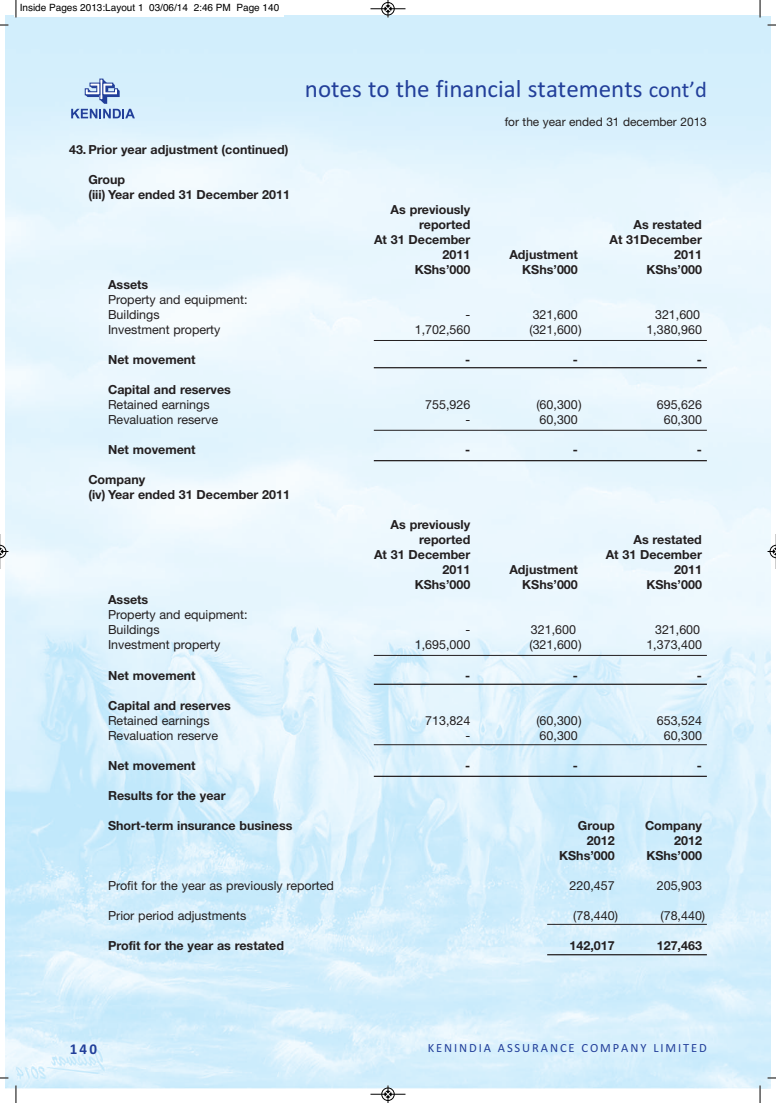
<style>
.page{position:relative;width:776px;height:1103px;background:#fff}
.page>*{position:absolute;margin:0;border:0;box-sizing:border-box;transform-origin:0 0}
.t1{font:25px "Calibri";color:#223f9a}
.t2{font:700 15px "Calibri";color:#223f9a}
.t3{font:700 12.5px/15px "Helvetica Neue";color:#231f20}
.t4{font:12.5px/15px "Helvetica Neue";color:#231f20}
.t5{font:12.5px "Calibri";letter-spacing:.15em;color:#223f9a}
.t6{font:11.88px "Helvetica Neue";color:#231f20}
.t7{font:10px "Helvetica";color:#000}
.s1{font-size:22.5px}
</style>
<div class="page">
<img style="left:6px;top:15px;width:765px;height:1073px">
<svg style="left:71px;top:79px;width:64px;height:39px;background:#adc6e4"></svg>
<hr style="left:374px;top:430px;width:333px;height:1px;background:#231f20">
<hr style="left:374px;top:460px;width:333px;height:1px;background:#231f20">
<hr style="left:374px;top:340px;width:333px;height:1px;background:#231f20">
<hr style="left:374px;top:744px;width:333px;height:1px;background:#231f20">
<hr style="left:374px;top:775px;width:333px;height:2px;background:#231f20">
<hr style="left:374px;top:655px;width:333px;height:1px;background:#231f20">
<hr style="left:374px;top:683px;width:333px;height:2px;background:#231f20">
<hr style="left:547px;top:924px;width:160px;height:1px;background:#231f20">
<hr style="left:547px;top:954px;width:160px;height:1px;background:#231f20">
<hr style="left:374px;top:367px;width:333px;height:1px;background:#231f20">
<div style="left:15px;top:0;width:269px;height:16px;background:#fff"></div>
<svg style="left:16px;top:0;width:1px;height:18px"></svg>
<svg style="left:760px;top:0;width:1px;height:18px"></svg>
<svg style="left:16px;top:1085px;width:1px;height:17px"></svg>
<svg style="left:760px;top:1085px;width:1px;height:17px"></svg>
<div style="left:381px;top:2px;width:14px;height:13px;border:1px solid #fff;border-radius:50%"></div>
<hr style="left:370px;top:9px;width:35px;height:1px;background:#000">
<div style="left:382px;top:2px;width:12px;height:13px;border:1px solid #000;border-radius:50%"></div>
<svg style="left:385px;top:0;width:6px;height:18px"></svg>
<div style="left:381px;top:1087px;width:14px;height:13px;border:1px solid #fff;border-radius:50%"></div>
<hr style="left:370px;top:1093px;width:35px;height:1px;background:#000">
<div style="left:382px;top:1087px;width:12px;height:13px;border:1px solid #000;border-radius:50%"></div>
<svg style="left:385px;top:1085px;width:6px;height:17px"></svg>
<hr style="left:0;top:534px;width:1px;height:35px;background:#000">
<svg style="left:0;top:545px;width:8px;height:13px"></svg>
<hr style="left:775px;top:534px;width:1px;height:35px;background:#000">
<svg style="left:768px;top:545px;width:8px;height:13px"></svg>
<p class="t7" style="left:20px;top:4px;width:261px">Inside Pages 2013:Layout 1 03/06/14 2:46 PM Page 140</p>
<p class="t3" style="left:69px;top:143px;width:221px">43. Prior year adjustment (continued)</p>
<p class="t3" style="left:88px;top:173px;width:203px">Group<br>(iii) Year ended 31 December 2011</p>
<p class="t3" style="left:108px;top:278px;width:42px">Assets</p>
<p class="t4" style="left:108px;top:293px;width:141px">Property and equipment:<br>Buildings</p>
<h1 class="t1" style="left:305px;top:80px;width:403px">notes to the financial statements <span class="s1">cont’d</span></h1>
<p class="t6" style="left:505px;top:117px;width:204px">for the year ended 31 december 2013</p>
<p class="t3" style="left:391px;top:203px;width:81px;text-align:right">As previously reported</p>
<p class="t3" style="left:634px;top:218px;width:70px">As restated</p>
<p class="t3" style="left:374px;top:233px;width:98px">At 31 December</p>
<p class="t3" style="left:609px;top:233px;width:94px">At 31December</p>
<p class="t3" style="left:443px;top:248px;width:29px">2011</p>
<p class="t3" style="left:509px;top:248px;width:70px">Adjustment</p>
<p class="t3" style="left:674px;top:248px;width:29px">2011</p>
<p class="t3" style="left:415px;top:263px;width:57px">KShs’000</p>
<p class="t3" style="left:522px;top:263px;width:57px">KShs’000</p>
<p class="t3" style="left:646px;top:263px;width:57px">KShs’000</p>
<p class="t4" style="left:465px;top:308px;width:6px">-</p>
<p class="t4" style="left:533px;top:308px;width:47px">321,600</p>
<p class="t4" style="left:655px;top:308px;width:47px">321,600</p>
<p class="t4" style="left:108px;top:323px;width:114px">Investment property</p>
<p class="t4" style="left:415px;top:323px;width:57px">1,702,560</p>
<p class="t4" style="left:529px;top:323px;width:54px">(321,600)</p>
<p class="t4" style="left:646px;top:323px;width:57px">1,380,960</p>
<p class="t3" style="left:108px;top:353px;width:89px">Net movement</p>
<p class="t3" style="left:465px;top:353px;width:7px">-</p>
<p class="t3" style="left:573px;top:353px;width:7px">-</p>
<p class="t3" style="left:697px;top:353px;width:7px">-</p>
<p class="t3" style="left:108px;top:383px;width:124px">Capital and reserves</p>
<p class="t4" style="left:108px;top:398px;width:103px">Retained earnings</p>
<p class="t4" style="left:425px;top:398px;width:47px">755,926</p>
<p class="t4" style="left:536px;top:398px;width:47px">(60,300)</p>
<p class="t4" style="left:657px;top:398px;width:47px">695,626</p>
<p class="t4" style="left:108px;top:413px;width:112px">Revaluation reserve</p>
<p class="t4" style="left:465px;top:413px;width:6px">-</p>
<p class="t4" style="left:540px;top:413px;width:40px">60,300</p>
<p class="t4" style="left:664px;top:413px;width:40px">60,300</p>
<p class="t3" style="left:108px;top:443px;width:89px">Net movement</p>
<p class="t3" style="left:465px;top:443px;width:7px">-</p>
<p class="t3" style="left:573px;top:443px;width:7px">-</p>
<p class="t3" style="left:697px;top:443px;width:7px">-</p>
<p class="t3" style="left:88px;top:473px;width:203px">Company<br>(iv) Year ended 31 December 2011</p>
<p class="t3" style="left:391px;top:518px;width:81px;text-align:right">As previously reported</p>
<p class="t3" style="left:634px;top:533px;width:70px">As restated</p>
<p class="t3" style="left:108px;top:593px;width:42px">Assets</p>
<p class="t4" style="left:108px;top:608px;width:141px">Property and equipment:<br>Buildings</p>
<p class="t3" style="left:374px;top:548px;width:98px">At 31 December</p>
<p class="t3" style="left:606px;top:548px;width:98px">At 31 December</p>
<p class="t3" style="left:443px;top:563px;width:29px">2011</p>
<p class="t3" style="left:509px;top:563px;width:70px">Adjustment</p>
<p class="t3" style="left:674px;top:563px;width:29px">2011</p>
<p class="t3" style="left:415px;top:578px;width:57px">KShs’000</p>
<p class="t3" style="left:522px;top:578px;width:57px">KShs’000</p>
<p class="t3" style="left:646px;top:578px;width:57px">KShs’000</p>
<p class="t4" style="left:465px;top:623px;width:6px">-</p>
<p class="t4" style="left:531px;top:623px;width:47px">321,600</p>
<p class="t4" style="left:655px;top:623px;width:47px">321,600</p>
<p class="t4" style="left:108px;top:638px;width:114px">Investment property</p>
<p class="t4" style="left:415px;top:638px;width:57px">1,695,000</p>
<p class="t4" style="left:529px;top:638px;width:54px">(321,600)</p>
<p class="t4" style="left:646px;top:638px;width:57px">1,373,400</p>
<p class="t3" style="left:108px;top:668px;width:89px">Net movement</p>
<p class="t3" style="left:465px;top:668px;width:7px">-</p>
<p class="t3" style="left:573px;top:668px;width:7px">-</p>
<p class="t3" style="left:697px;top:668px;width:7px">-</p>
<p class="t3" style="left:108px;top:698px;width:124px">Capital and reserves</p>
<p class="t4" style="left:108px;top:713px;width:103px">Retained earnings</p>
<p class="t4" style="left:425px;top:713px;width:47px">713,824</p>
<p class="t4" style="left:536px;top:713px;width:47px">(60,300)</p>
<p class="t4" style="left:657px;top:713px;width:47px">653,524</p>
<p class="t4" style="left:108px;top:728px;width:112px">Revaluation reserve</p>
<p class="t4" style="left:465px;top:728px;width:6px">-</p>
<p class="t4" style="left:540px;top:728px;width:40px">60,300</p>
<p class="t4" style="left:664px;top:728px;width:40px">60,300</p>
<p class="t3" style="left:108px;top:758px;width:89px">Net movement</p>
<p class="t3" style="left:465px;top:758px;width:7px">-</p>
<p class="t3" style="left:573px;top:758px;width:7px">-</p>
<p class="t3" style="left:697px;top:758px;width:7px">-</p>
<p class="t3" style="left:108px;top:788px;width:119px">Results for the year</p>
<p class="t3" style="left:108px;top:818px;width:186px">Short-term insurance business</p>
<p class="t3" style="left:578px;top:818px;width:38px">Group</p>
<p class="t3" style="left:645px;top:818px;width:58px">Company</p>
<p class="t3" style="left:587px;top:833px;width:29px">2012</p>
<p class="t3" style="left:674px;top:833px;width:29px">2012</p>
<p class="t3" style="left:559px;top:848px;width:57px">KShs’000</p>
<p class="t3" style="left:646px;top:848px;width:57px">KShs’000</p>
<p class="t4" style="left:108px;top:878px;width:227px">Profit for the year as previously reported</p>
<p class="t4" style="left:570px;top:878px;width:47px">220,457</p>
<p class="t4" style="left:657px;top:878px;width:47px">205,903</p>
<p class="t4" style="left:108px;top:908px;width:140px">Prior period adjustments</p>
<p class="t4" style="left:573px;top:908px;width:46px">(78,440)</p>
<p class="t4" style="left:661px;top:908px;width:46px">(78,440)</p>
<p class="t3" style="left:108px;top:938px;width:178px">Profit for the year as restated</p>
<p class="t3" style="left:570px;top:938px;width:47px">142,017</p>
<p class="t3" style="left:657px;top:938px;width:47px">127,463</p>
<p class="t2" style="left:70px;top:1039px;width:29px">140</p>
<p class="t5" style="left:428px;top:1043px;width:281px">KENINDIA ASSURANCE COMPANY LIMITED</p>
</div>
